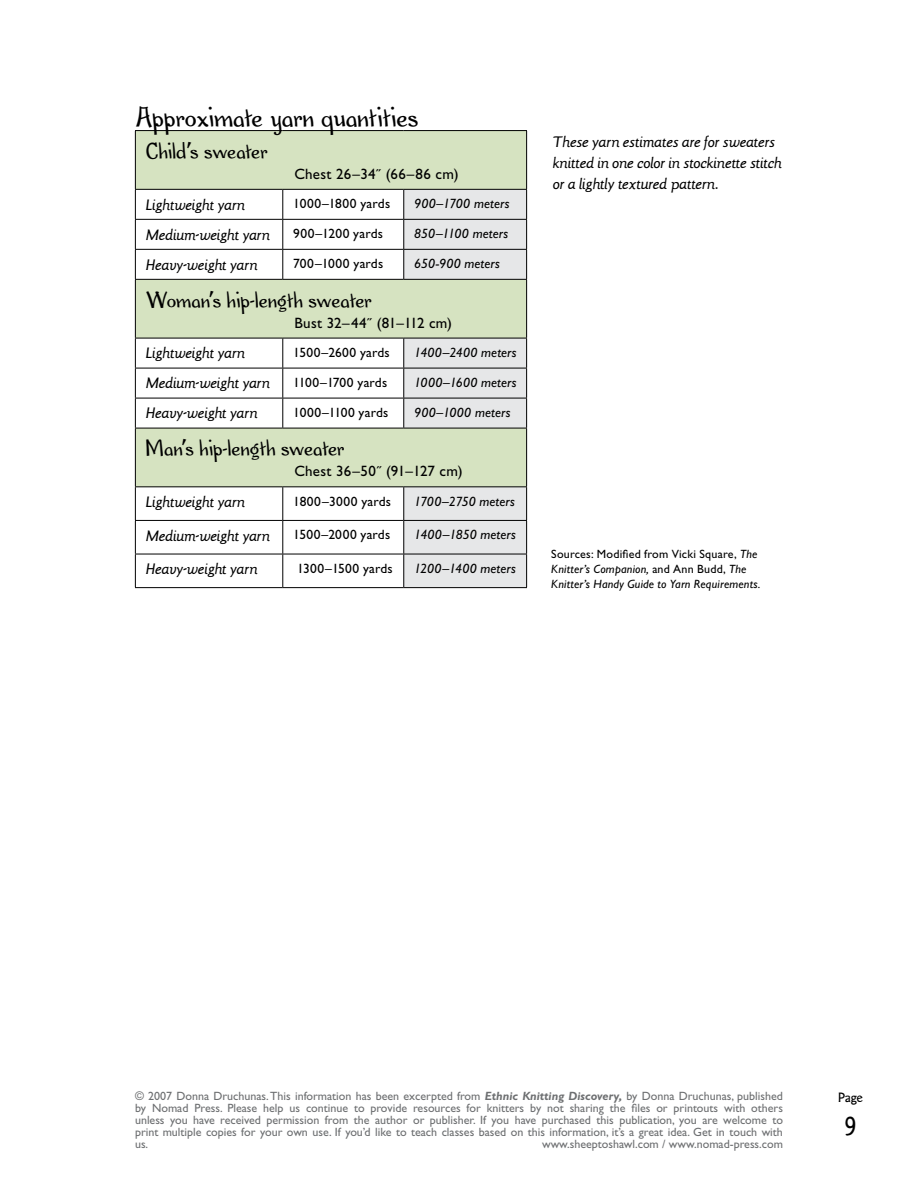
<style>
.page{position:relative;width:918px;height:1188px;background:#fff}
.page>*{position:absolute;margin:0;border:0;box-sizing:border-box;transform-origin:0 0}
.t1{font:30px "Okey Dokey NF";letter-spacing:-.01em;color:#000}
.t2{font:24px "Okey Dokey NF";letter-spacing:-.015em;color:#000}
.t3{font:italic 15px/21px "LTC Goudy Sans";color:#000}
.t4{font:15px "Gill Sans Std";letter-spacing:.02em;color:#000}
.t5{font:italic 13.5px "Gill Sans Std";letter-spacing:.01em;color:#000}
.t6{font:13.5px "Gill Sans Std";letter-spacing:.02em;color:#000}
.t7{font:13.5px "LTC Goudy Sans";color:#000}
.t8{font:12px/12px "Gill Sans Std";color:#6d6f71;text-align:justify}
.t9{font:italic 12px/15px "Gill Sans Std";letter-spacing:.015em;color:#000}
.s1{font-style:normal}
.s2{font-weight:700;font-style:italic}
</style>
<div class="page">
<svg style="left:136px;top:131px;width:390px;height:355px;fill:#d6e3c1"></svg>
<svg style="left:404px;top:190px;width:122px;height:397px;background:#dfe3da"></svg>
<hr style="left:135px;top:219px;width:148px;height:1px;background:#000">
<hr style="left:283px;top:219px;width:121px;height:1px;background:#000">
<hr style="left:404px;top:219px;width:123px;height:1px;background:#000">
<hr style="left:135px;top:249px;width:148px;height:1px;background:#000">
<svg style="left:135px;top:190px;width:1px;height:89px"></svg>
<hr style="left:283px;top:249px;width:121px;height:1px;background:#000">
<svg style="left:282px;top:190px;width:1px;height:89px"></svg>
<hr style="left:404px;top:249px;width:123px;height:1px;background:#000">
<svg style="left:403px;top:190px;width:1px;height:89px"></svg>
<svg style="left:526px;top:190px;width:1px;height:89px"></svg>
<hr style="left:135px;top:279px;width:148px;height:1px;background:#000">
<hr style="left:135px;top:280px;width:1px;height:58px;background:#000">
<hr style="left:283px;top:279px;width:121px;height:1px;background:#000">
<hr style="left:404px;top:279px;width:123px;height:1px;background:#000">
<hr style="left:526px;top:280px;width:1px;height:58px;background:#000">
<hr style="left:135px;top:338px;width:1px;height:30px;background:#000">
<hr style="left:282px;top:338px;width:1px;height:30px;background:#000">
<hr style="left:403px;top:338px;width:1px;height:30px;background:#000">
<hr style="left:526px;top:338px;width:1px;height:30px;background:#000">
<hr style="left:135px;top:368px;width:148px;height:1px;background:#000">
<hr style="left:135px;top:368px;width:1px;height:30px;background:#000">
<hr style="left:283px;top:368px;width:121px;height:1px;background:#000">
<hr style="left:282px;top:368px;width:1px;height:30px;background:#000">
<hr style="left:404px;top:368px;width:123px;height:1px;background:#000">
<hr style="left:403px;top:368px;width:1px;height:30px;background:#000">
<hr style="left:526px;top:368px;width:1px;height:30px;background:#000">
<hr style="left:135px;top:398px;width:148px;height:1px;background:#000">
<hr style="left:135px;top:398px;width:1px;height:30px;background:#000">
<hr style="left:283px;top:398px;width:121px;height:1px;background:#000">
<hr style="left:282px;top:398px;width:1px;height:30px;background:#000">
<hr style="left:404px;top:398px;width:123px;height:1px;background:#000">
<hr style="left:403px;top:398px;width:1px;height:30px;background:#000">
<hr style="left:526px;top:398px;width:1px;height:30px;background:#000">
<hr style="left:135px;top:428px;width:148px;height:1px;background:#000">
<hr style="left:135px;top:428px;width:1px;height:58px;background:#000">
<hr style="left:283px;top:428px;width:121px;height:1px;background:#000">
<hr style="left:404px;top:428px;width:123px;height:1px;background:#000">
<hr style="left:526px;top:428px;width:1px;height:58px;background:#000">
<hr style="left:135px;top:487px;width:1px;height:33px;background:#000">
<hr style="left:282px;top:487px;width:1px;height:33px;background:#000">
<hr style="left:403px;top:487px;width:1px;height:33px;background:#000">
<hr style="left:526px;top:487px;width:1px;height:33px;background:#000">
<hr style="left:135px;top:520px;width:148px;height:1px;background:#000">
<hr style="left:135px;top:521px;width:1px;height:33px;background:#000">
<hr style="left:283px;top:520px;width:121px;height:1px;background:#000">
<hr style="left:282px;top:521px;width:1px;height:33px;background:#000">
<hr style="left:404px;top:520px;width:123px;height:1px;background:#000">
<hr style="left:403px;top:521px;width:1px;height:33px;background:#000">
<hr style="left:526px;top:521px;width:1px;height:33px;background:#000">
<hr style="left:135px;top:554px;width:148px;height:1px;background:#000">
<hr style="left:135px;top:554px;width:1px;height:33px;background:#000">
<hr style="left:283px;top:554px;width:121px;height:1px;background:#000">
<hr style="left:282px;top:554px;width:1px;height:33px;background:#000">
<hr style="left:404px;top:554px;width:123px;height:1px;background:#000">
<hr style="left:403px;top:554px;width:1px;height:33px;background:#000">
<hr style="left:526px;top:554px;width:1px;height:33px;background:#000">
<hr style="left:135px;top:587px;width:148px;height:1px;background:#000">
<hr style="left:283px;top:587px;width:121px;height:1px;background:#000">
<hr style="left:404px;top:587px;width:123px;height:1px;background:#000">
<hr style="left:135px;top:338px;width:148px;height:1px;background:#000">
<hr style="left:283px;top:338px;width:121px;height:1px;background:#000">
<hr style="left:404px;top:338px;width:123px;height:1px;background:#000">
<hr style="left:135px;top:486px;width:148px;height:1px;background:#000">
<hr style="left:283px;top:486px;width:121px;height:1px;background:#000">
<hr style="left:404px;top:486px;width:123px;height:1px;background:#000">
<hr style="left:135px;top:130px;width:148px;height:1px;background:#000">
<hr style="left:135px;top:131px;width:1px;height:58px;background:#000">
<hr style="left:283px;top:130px;width:121px;height:1px;background:#000">
<hr style="left:404px;top:130px;width:123px;height:1px;background:#000">
<hr style="left:526px;top:131px;width:1px;height:58px;background:#000">
<hr style="left:135px;top:189px;width:148px;height:1px;background:#000">
<hr style="left:283px;top:189px;width:121px;height:1px;background:#000">
<hr style="left:404px;top:189px;width:123px;height:1px;background:#000">
<h1 class="t1" style="left:135px;top:100px;width:285px">Approximate yarn quantities</h1>
<h2 class="t2" style="left:146px;top:137px;width:124px">Child’s sweater</h2>
<p class="t4" style="left:294px;top:165px;width:166px">Chest 26–34˝ (66–86 cm)</p>
<p class="t3" style="left:146px;top:195px;width:101px">Lightweight yarn</p>
<p class="t6" style="left:293px;top:196px;width:98px">1000–1800 yards</p>
<p class="t5" style="left:414px;top:196px;width:97px">900–1700 meters</p>
<p class="t3" style="left:146px;top:225px;width:126px">Medium-weight yarn</p>
<p class="t6" style="left:293px;top:226px;width:91px">900–1200 yards</p>
<p class="t5" style="left:414px;top:226px;width:95px">850–1100 meters</p>
<p class="t3" style="left:146px;top:255px;width:113px">Heavy-weight yarn</p>
<p class="t6" style="left:293px;top:256px;width:91px">700–1000 yards</p>
<p class="t5" style="left:414px;top:256px;width:87px">650-900 meters</p>
<h2 class="t2" style="left:146px;top:286px;width:228px">Woman’s hip-length sweater</h2>
<p class="t4" style="left:294px;top:314px;width:159px">Bust 32–44˝ (81–112 cm)</p>
<p class="t3" style="left:146px;top:343px;width:101px">Lightweight yarn</p>
<p class="t6" style="left:293px;top:345px;width:98px">1500–2600 yards</p>
<p class="t5" style="left:414px;top:345px;width:104px">1400–2400 meters</p>
<p class="t3" style="left:146px;top:373px;width:126px">Medium-weight yarn</p>
<p class="t6" style="left:293px;top:375px;width:95px">1100–1700 yards</p>
<p class="t5" style="left:414px;top:375px;width:104px">1000–1600 meters</p>
<p class="t3" style="left:146px;top:403px;width:113px">Heavy-weight yarn</p>
<p class="t6" style="left:293px;top:405px;width:97px">1000–1100 yards</p>
<p class="t5" style="left:414px;top:405px;width:98px">900–1000 meters</p>
<h2 class="t2" style="left:146px;top:434px;width:200px">Man’s hip-length sweater</h2>
<p class="t4" style="left:294px;top:463px;width:170px">Chest 36–50˝ (91–127 cm)</p>
<p class="t3" style="left:146px;top:492px;width:101px">Lightweight yarn</p>
<p class="t6" style="left:293px;top:493px;width:99px">1800–3000 yards</p>
<p class="t5" style="left:414px;top:494px;width:102px">1700–2750 meters</p>
<p class="t3" style="left:146px;top:526px;width:126px">Medium-weight yarn</p>
<p class="t6" style="left:293px;top:527px;width:99px">1500–2000 yards</p>
<p class="t5" style="left:414px;top:527px;width:103px">1400–1850 meters</p>
<p class="t3" style="left:146px;top:559px;width:113px">Heavy-weight yarn</p>
<p class="t6" style="left:297px;top:561px;width:97px">1300–1500 yards</p>
<p class="t5" style="left:414px;top:561px;width:103px">1200–1400 meters</p>
<p class="t3" style="left:553px;top:132px;width:230px">These yarn estimates are for sweaters knitted in one color in stockinette stitch or a lightly textured pattern.</p>
<p class="t9" style="left:551px;top:547px;width:211px"><span class="s1">Sources: Modified from Vicki Square,</span> The<br>Knitter’s Companion, <span class="s1">and Ann Budd,</span> The<br>Knitter’s Handy Guide to Yarn Requirements.</p>
<p class="t8" style="left:135px;top:1090px;width:650px">© 2007 Donna Druchunas. This information has been excerpted from <span class="s2">Ethnic Knitting Discovery,</span> by Donna Druchunas, published by Nomad Press. Please help us continue to provide resources for knitters by not sharing the files or printouts with others unless you have received permission from the author or publisher. If you have purchased this publication, you are welcome to print multiple copies for your own use. If you’d like to teach classes based on this information, it’s a great idea. Get in touch with us.</p>
<p class="t8" style="left:542px;top:1138px;width:242px">www.sheeptoshawl.com / www.nomad-press.com</p>
<p class="t7" style="left:838px;top:1089px;width:26px">Page</p>
</div>
